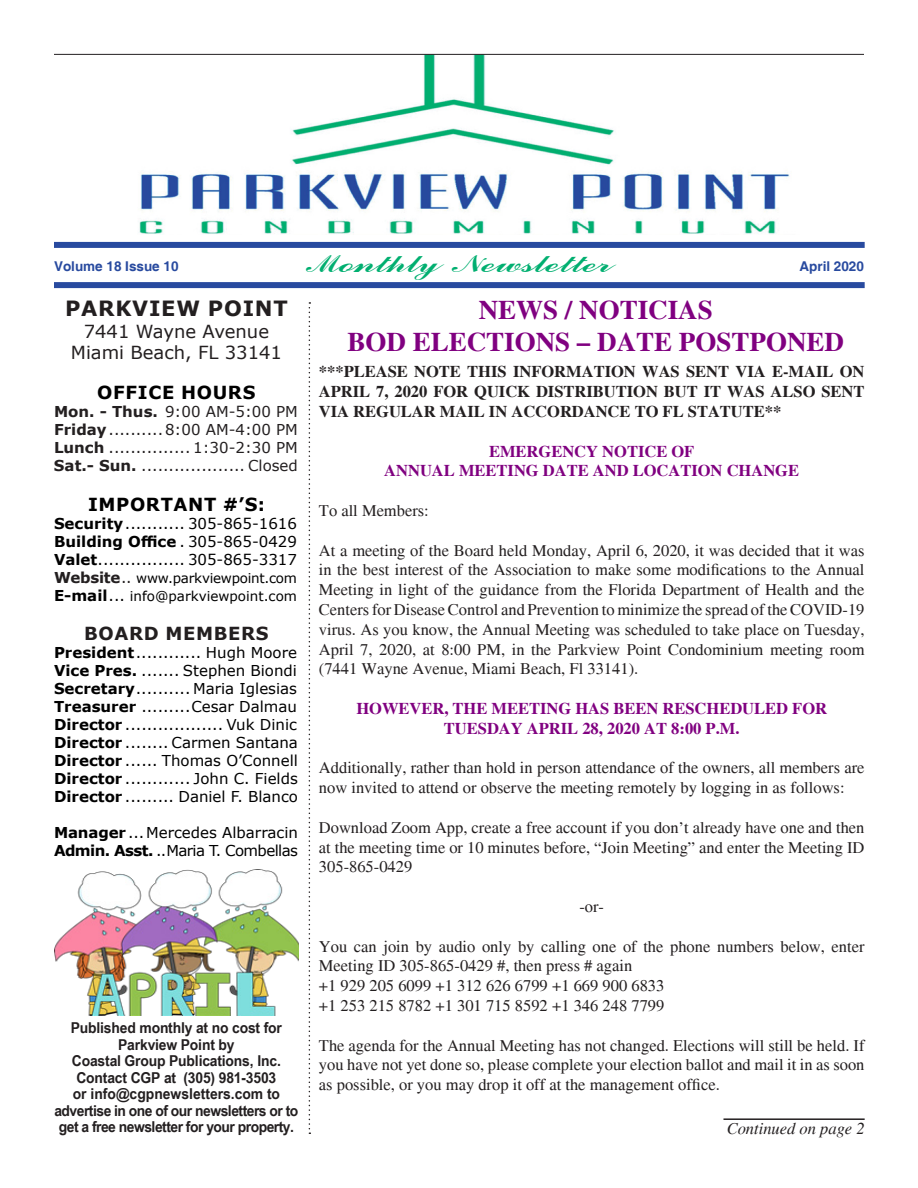
<style>
.page{position:relative;width:918px;height:1188px;background:#fff}
.page>*{position:absolute;margin:0;border:0;box-sizing:border-box;transform-origin:0 0}
.t1{font:700 27px/32.4px "Times";color:#800080;text-align:center}
.t2{font:27px "Commercial Script BT";color:#00af70;scale:1.49 1}
.t3{font:700 21px "Verdana";letter-spacing:.035em;color:#231f20}
.t4{font:18px/21.6px "Verdana";color:#231f20;text-align:center}
.t5{font:700 18px "Verdana";letter-spacing:.035em;color:#000}
.t6{font:700 18px "Verdana";letter-spacing:.035em;color:#231f20}
.t7{font:16.5px/19.8px "Times";color:#231f20;text-align:justify}
.t8{font:700 16.5px/19.8px "Times";color:#231f20;text-align:justify}
.t9{font:700 16.5px/19.8px "Times";color:#800080;text-align:center}
.t10{font:italic 16.5px "Times";color:#231f20}
.t11{font:15px/18px "Verdana";color:#000;text-align:justify}
.t12{font:700 15px/16.5px "Arial Narrow";letter-spacing:-.01em;color:#231f20;text-align:center;scale:1.13 1}
.t13{font:15px/18px "Verdana";color:#231f20;text-align:justify}
.t14{font:13.5px/18px "Verdana";color:#000}
.t15{font:700 13.5px "Helvetica";color:#284a9f}
.s1{font-weight:700}
.s2{font-weight:700;font-size:15px;color:#231f20}
.s3{font-size:15px;color:#231f20}
.s4{font-weight:700;font-size:15px}
.s5{font-size:15px}
</style>
<div class="page">
<img style="left:139px;top:55px;width:651px;height:179px">
<hr style="left:54px;top:54px;width:810px;height:1px;background:#231f20">
<svg style="left:309px;top:302px;width:1px;height:832px"></svg>
<hr style="left:723px;top:1118px;width:142px;height:2px;background:#231f20">
<div style="left:54px;top:242px;width:811px;height:6px;background:#284a9f"></div>
<div style="left:54px;top:282px;width:811px;height:6px;background:#284a9f"></div>
<img style="left:55px;top:870px;width:244px;height:146px">
<h1 class="t2" style="left:308px;top:249px;width:204px">Monthly Newsletter</h1>
<h1 class="t1" style="left:347px;top:294px;width:498px">NEWS / NOTICIAS<br>BOD ELECTIONS – DATE POSTPONED</h1>
<p class="t8" style="left:319px;top:362px;width:547px">***PLEASE NOTE THIS INFORMATION WAS SENT VIA E-MAIL ON APRIL 7, 2020 FOR QUICK DISTRIBUTION BUT IT WAS ALSO SENT VIA REGULAR MAIL IN ACCORDANCE TO FL STATUTE**</p>
<p class="t9" style="left:384px;top:441px;width:416px">EMERGENCY NOTICE OF<br>ANNUAL MEETING DATE AND LOCATION CHANGE</p>
<p class="t7" style="left:319px;top:501px;width:111px">To all Members:</p>
<p class="t7" style="left:319px;top:540px;width:547px">At a meeting of the Board held Monday, April 6, 2020, it was decided that it was in the best interest of the Association to make some modifications to the Annual Meeting in light of the guidance from the Florida Department of Health and the Centers for Disease Control and Prevention to minimize the spread of the COVID-19 virus. As you know, the Annual Meeting was scheduled to take place on Tuesday, April 7, 2020, at 8:00 PM, in the Parkview Point Condominium meeting room (7441 Wayne Avenue, Miami Beach, Fl 33141).</p>
<p class="t9" style="left:356px;top:699px;width:472px">HOWEVER, THE MEETING HAS BEEN RESCHEDULED FOR<br>TUESDAY APRIL 28, 2020 AT 8:00 P.M.</p>
<p class="t7" style="left:319px;top:758px;width:547px">Additionally, rather than hold in person attendance of the owners, all members are now invited to attend or observe the meeting remotely by logging in as follows:</p>
<p class="t7" style="left:319px;top:818px;width:547px">Download Zoom App, create a free account if you don’t already have one and then at the meeting time or 10 minutes before, “Join Meeting” and enter the Meeting ID 305-865-0429</p>
<p class="t7" style="left:579px;top:897px;width:26px">-or-</p>
<p class="t7" style="left:319px;top:936px;width:547px;text-align:left">You can join by audio only by calling one of the phone numbers below, enter Meeting ID 305-865-0429 #, then press # again<br>+1 929 205 6099 +1 312 626 6799 +1 669 900 6833<br>+1 253 215 8782 +1 301 715 8592 +1 346 248 7799</p>
<p class="t7" style="left:319px;top:1035px;width:547px">The agenda for the Annual Meeting has not changed. Elections will still be held. If you have not yet done so, please complete your election ballot and mail it in as soon as possible, or you may drop it off at the management office.</p>
<p class="t15" style="left:54px;top:258px;width:126px">Volume 18 Issue 10</p>
<p class="t15" style="left:799px;top:258px;width:66px">April 2020</p>
<p class="t3" style="left:65px;top:294px;width:224px">PARKVIEW POINT</p>
<p class="t4" style="left:71px;top:320px;width:213px">7441 Wayne Avenue<br>Miami Beach, FL 33141</p>
<p class="t5" style="left:97px;top:380px;width:160px">OFFICE HOURS</p>
<p class="t13" style="left:54px;top:402px;width:245px"><span class="s1">Mon. - Thus.</span> 9:00 AM-5:00 PM <span class="s1">Friday</span>..........8:00 AM-4:00 PM <span class="s1">Lunch</span> ............... 1:30-2:30 PM <span class="s1">Sat.- Sun.</span> ................... Closed</p>
<p class="t5" style="left:88px;top:491px;width:178px">IMPORTANT #’S:</p>
<p class="t11" style="left:54px;top:514px;width:245px"><span class="s1">Security</span>........... 305-865-1616<br><span class="s1">Building Office</span> . 305-865-0429<br><span class="s1">Valet</span>................ 305-865-3317</p>
<p class="t14" style="left:54px;top:569px;width:245px"><span class="s2">Website</span><span class="s3">..</span> www.parkviewpoint.com<br><span class="s4">E-mail</span><span class="s5">...</span> info@parkviewpoint.com</p>
<p class="t6" style="left:84px;top:621px;width:186px">BOARD MEMBERS</p>
<p class="t11" style="left:54px;top:644px;width:245px"><span class="s1">President</span>............ Hugh Moore <span class="s1">Vice Pres.</span> ....... Stephen Biondi <span class="s1">Secretary</span>.......... Maria Iglesias <span class="s1">Treasurer</span> .........Cesar Dalmau <span class="s1">Director</span> .................. Vuk Dinic <span class="s1">Director</span> ........ Carmen Santana <span class="s1">Director</span> ...... Thomas O’Connell <span class="s1">Director</span> ............ John C. Fields <span class="s1">Director</span> ......... Daniel F. Blanco</p>
<p class="t11" style="left:54px;top:824px;width:245px"><span class="s1">Manager</span> ...Mercedes Albarracin<br><span class="s1">Admin. Asst.</span> ..Maria T. Combellas</p>
<p class="t12" style="left:54px;top:1019px;width:217px">Published monthly at no cost for<br>Parkview Point by<br>Coastal Group Publications, Inc.<br>Contact CGP at (305) 981-3503<br>or info@cgpnewsletters.com to advertise in one of our newsletters or to get a free newsletter for your property.</p>
<p class="t10" style="left:727px;top:1119px;width:139px">Continued on page 2</p>
</div>
